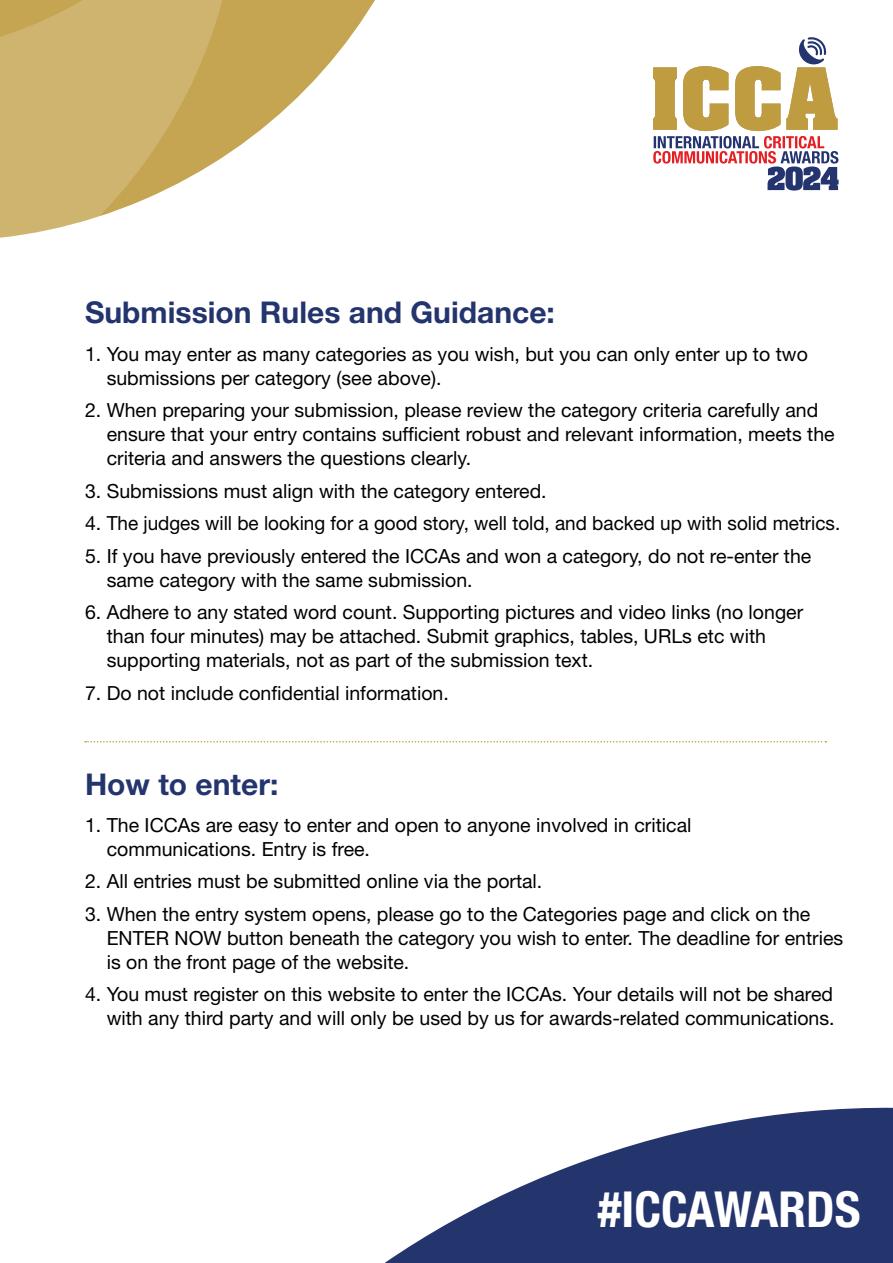
<style>
.page{position:relative;width:893px;height:1263px;background:#fff}
.page>*{position:absolute;margin:0;border:0;box-sizing:border-box;transform-origin:0 0}
.t1{font:700 condensed 49.65px "Helvetica Neue LT Std";color:#fff}
.t2{font:700 30px "Helvetica Neue LT Std";color:#24356e}
.t3{font:19.5px/24px "Helvetica Neue LT Std";color:#000}
</style>
<div class="page">
<svg style="left:653px;top:37px;width:186px;height:154px"></svg>
<svg style="left:239px;top:0;width:136px;height:146px;fill:#c5a552"></svg>
<svg style="left:0;top:0;width:239px;height:238px;fill:#cfb470"></svg>
<svg style="left:384px;top:1107px;width:509px;height:156px;fill:#24356e"></svg>
<svg style="left:85px;top:741px;width:741px;height:1px"></svg>
<h2 class="t2" style="left:85px;top:294px;width:471px">Submission Rules and Guidance:</h2>
<p class="t3" style="left:107px;top:341px;width:703px;text-indent:-22px">1. You may enter as many categories as you wish, but you can only enter up to two submissions per category (see above).</p>
<p class="t3" style="left:107px;top:398px;width:729px;text-indent:-22px">2. When preparing your submission, please review the category criteria carefully and ensure that your entry contains sufficient robust and relevant information, meets the criteria and answers the questions clearly.</p>
<p class="t3" style="left:85px;top:478px;width:463px">3. Submissions must align with the category entered.</p>
<p class="t3" style="left:85px;top:511px;width:757px">4. The judges will be looking for a good story, well told, and backed up with solid metrics.</p>
<p class="t3" style="left:107px;top:543px;width:706px;text-indent:-22px">5. If you have previously entered the ICCAs and won a category, do not re-enter the same category with the same submission.</p>
<p class="t3" style="left:107px;top:600px;width:698px;text-indent:-22px">6. Adhere to any stated word count. Supporting pictures and video links (no longer than four minutes) may be attached. Submit graphics, tables, URLs etc with supporting materials, not as part of the submission text.</p>
<p class="t3" style="left:85px;top:680px;width:365px">7. Do not include confidential information.</p>
<h2 class="t2" style="left:85px;top:765px;width:195px">How to enter:</h2>
<p class="t3" style="left:107px;top:812px;width:586px;text-indent:-22px">1. The ICCAs are easy to enter and open to anyone involved in critical communications. Entry is free.</p>
<p class="t3" style="left:85px;top:869px;width:459px">2. All entries must be submitted online via the portal.</p>
<p class="t3" style="left:107px;top:902px;width:738px;text-indent:-22px">3. When the entry system opens, please go to the Categories page and click on the<br>ENTER NOW button beneath the category you wish to enter. The deadline for entries is on the front page of the website.</p>
<p class="t3" style="left:85px;top:982px;width:751px;text-align:right">4. You must register on this website to enter the ICCAs. Your details will not be shared with any third party and will only be used by us for awards-related communications.</p>
<h1 class="t1" style="left:598px;top:1179px;width:264px">#ICCAWARDS</h1>
</div>
